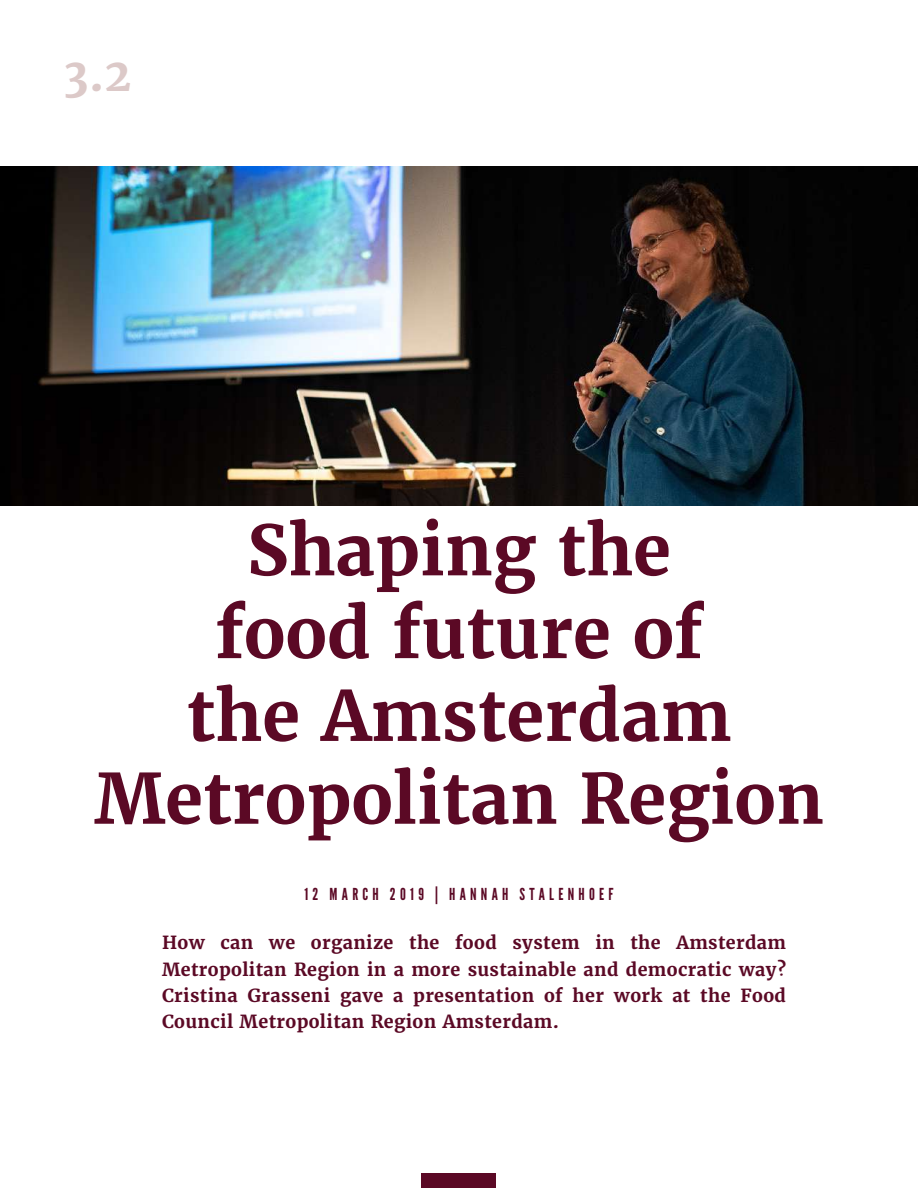
<style>
.page{position:relative;width:918px;height:1188px;background:#fff}
.page>*{position:absolute;margin:0;border:0;box-sizing:border-box;transform-origin:0 0}
.t1{font:700 69px/82.8px "Merriweather";color:#5b0925;text-align:center}
.t2{font:700 45px "Merriweather";color:#dcc9c8}
.t3{font:700 18px/26.4px "Merriweather";letter-spacing:.02em;color:#5b0925;text-align:justify}
.t4{font:16.5px "League Gothic";letter-spacing:.26em;color:#5b0925}
</style>
<div class="page">
<div style="left:422px;top:1174px;width:74px;height:14px;background:#5b0925"></div>
<img style="left:0;top:167px;width:918px;height:339px">
<h2 class="t2" style="left:63px;top:46px;width:70px">3.2</h2>
<h1 class="t1" style="left:94px;top:509px;width:731px">Shaping the<br>food future of<br>the Amsterdam<br>Metropolitan Region</h1>
<p class="t4" style="left:304px;top:884px;width:311px">12 MARCH 2019 | HANNAH STALENHOEF</p>
<p class="t3" style="left:162px;top:929px;width:626px">How can we organize the food system in the Amsterdam Metropolitan Region in a more sustainable and democratic way?<br>Cristina Grasseni gave a presentation of her work at the Food Council Metropolitan Region Amsterdam.</p>
</div>
